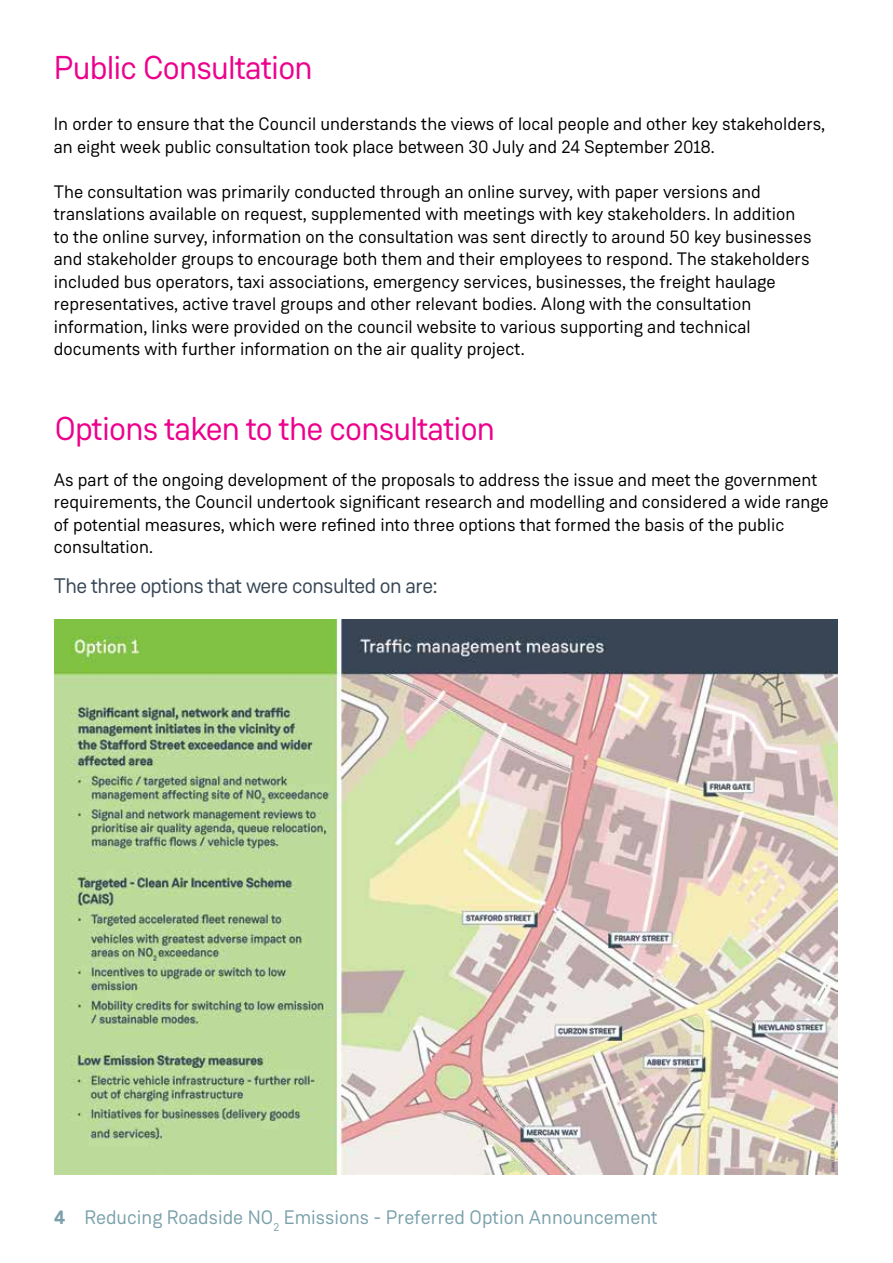
<style>
.page{position:relative;width:893px;height:1263px;background:#fff}
.page>*{position:absolute;margin:0;border:0;box-sizing:border-box;transform-origin:0 0}
.t1{font:33px "Weissenhof Grotesk";letter-spacing:-.025em;color:#ec008c}
.t2{font:21px "Weissenhof Grotesk";letter-spacing:-.025em;color:#374655}
.t3{font:19.5px "Weissenhof Grotesk";color:#7aa1ab}
.t4{font:18px/22.5px "Weissenhof Grotesk";color:#000}
.s1{font-weight:700}
</style>
<div class="page">
<img style="left:54px;top:620px;width:784px;height:554px">
<h1 class="t1" style="left:54px;top:47px;width:260px">Public Consultation</h1>
<p class="t4" style="left:54px;top:113px;width:773px">In order to ensure that the Council understands the views of local people and other key stakeholders, an eight week public consultation took place between 30 July and 24 September 2018.</p>
<p class="t4" style="left:54px;top:180px;width:759px">The consultation was primarily conducted through an online survey, with paper versions and translations available on request, supplemented with meetings with key stakeholders. In addition to the online survey, information on the consultation was sent directly to around 50 key businesses and stakeholder groups to encourage both them and their employees to respond. The stakeholders included bus operators, taxi associations, emergency services, businesses, the freight haulage representatives, active travel groups and other relevant bodies. Along with the consultation information, links were provided on the council website to various supporting and technical documents with further information on the air quality project.</p>
<h1 class="t1" style="left:55px;top:409px;width:442px">Options taken to the consultation</h1>
<p class="t4" style="left:54px;top:468px;width:776px">As part of the ongoing development of the proposals to address the issue and meet the government requirements, the Council undertook significant research and modelling and considered a wide range of potential measures, which were refined into three options that formed the basis of the public consultation.</p>
<p class="t2" style="left:54px;top:573px;width:385px">The three options that were consulted on are:</p>
<p class="t3" style="left:54px;top:1206px;width:605px"><span class="s1">4</span> Reducing Roadside NO<sub>2</sub> Emissions - Preferred Option Announcement</p>
</div>
